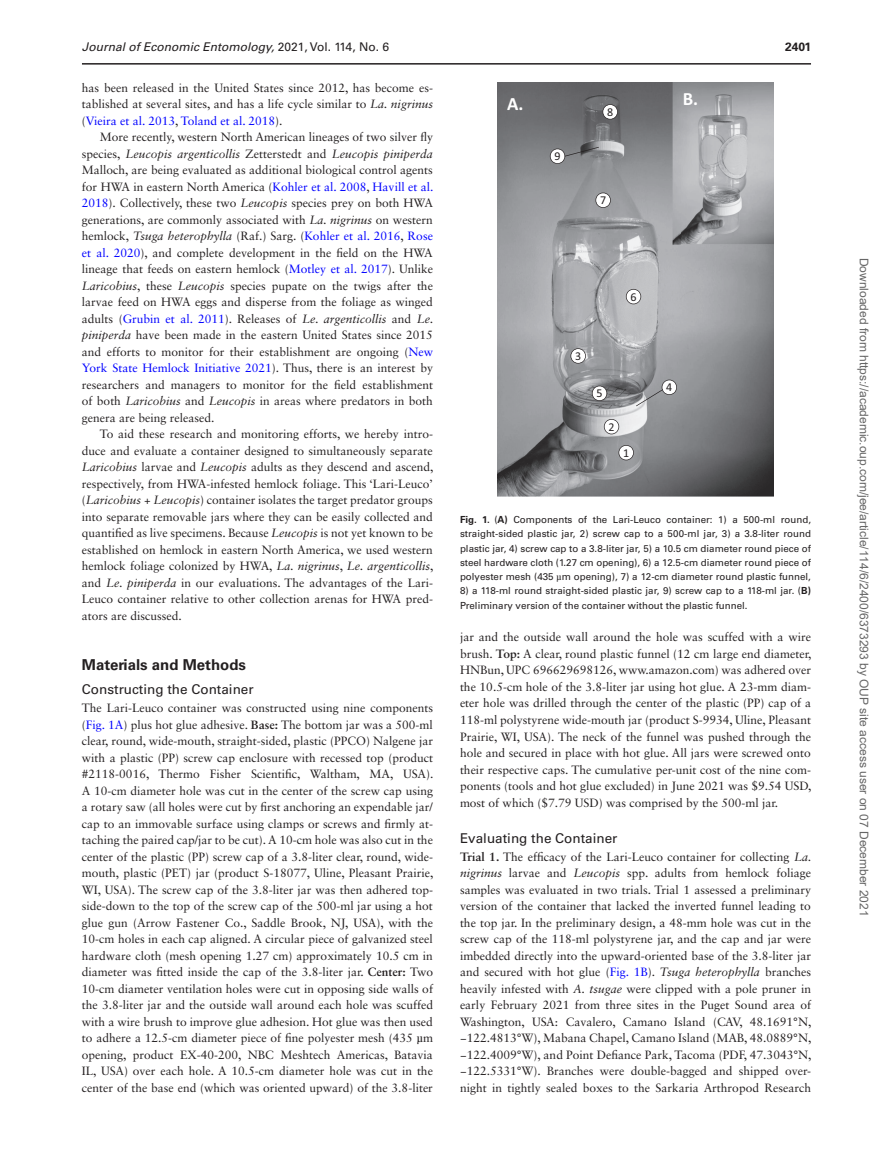
<style>
.page{position:relative;width:893px;height:1174px;background:#fff}
.page>*{position:absolute;margin:0;border:0;box-sizing:border-box;transform-origin:0 0}
.t1{font:700 18.75px "Calibri";color:#fff}
.t2{font:700 15px "Univers LT Std";color:#231f20}
.t3{font:13.5px "Univers LT Std";color:#231f20}
.t4{font:12px/16.5px "Sabon LT Std";color:#231f20;text-align:justify}
.t5{font:12px "Arial";color:#666}
.t6{font:italic 12px "Univers LT Std";color:#231f20}
.t7{font:12px "Calibri";color:#231f20}
.t8{font:700 12px "Univers LT Std";color:#231f20}
.t9{font:9.75px/14.2px "Univers LT Std";color:#231f20;text-align:justify}
.s1{font-style:normal}
.s2{font-style:italic}
.s3{color:#00f}
.s4{font-weight:700}
.s5{font-family:"Gandhari Unicode"}
</style>
<div class="page">
<hr style="left:82px;top:63px;width:729px;height:2px;background:#231f20">
<img style="left:497px;top:82px;width:277px;height:414px">
<svg style="left:618px;top:445px;width:16px;height:15px"></svg>
<svg style="left:604px;top:419px;width:15px;height:15px"></svg>
<svg style="left:592px;top:385px;width:15px;height:16px"></svg>
<svg style="left:570px;top:348px;width:16px;height:15px"></svg>
<svg style="left:626px;top:289px;width:15px;height:15px"></svg>
<svg style="left:595px;top:192px;width:16px;height:16px"></svg>
<svg style="left:602px;top:104px;width:16px;height:15px"></svg>
<svg style="left:636px;top:379px;width:41px;height:27px"></svg>
<svg style="left:550px;top:147px;width:49px;height:17px"></svg>
<p class="t6" style="left:82px;top:40px;width:309px">Journal of Economic Entomology, <span class="s1">2021, Vol. 114, No. 6</span></p>
<p class="t8" style="left:785px;top:40px;width:28px">2401</p>
<p class="t4" style="left:82px;top:79px;width:353px">has been released in the United States since 2012, has become es&shy;tablished at several sites, and has a life cycle similar to <span class="s2">La. nigrinus </span>(<span class="s3">Vieira et al. 2013</span>, <span class="s3">Toland et al. 2018</span>).</p>
<p class="t4" style="left:82px;top:129px;width:353px;text-indent:18px">More recently, western North American lineages of two silver fly species, <span class="s2">Leucopis argenticollis</span> Zetterstedt and <span class="s2">Leucopis piniperda </span>Malloch, are being evaluated as additional biological control agents for HWA in eastern North America (<span class="s3">Kohler et al. 2008</span>, <span class="s3">Havill et al.<br>2018</span>). Collectively, these two <span class="s2">Leucopis</span> species prey on both HWA generations, are commonly associated with <span class="s2">La. nigrinus</span> on western hemlock, <span class="s2">Tsuga heterophylla</span> (Raf.) Sarg. (<span class="s3">Kohler et al. 2016</span>, <span class="s3">Rose et al. 2020</span>), and complete development in the field on the HWA lineage that feeds on eastern hemlock (<span class="s3">Motley et al. 2017</span>). Unlike <span class="s2">Laricobius</span>, these <span class="s2">Leucopis</span> species pupate on the twigs after the larvae feed on HWA eggs and disperse from the foliage as winged adults (<span class="s3">Grubin et al. 2011</span>). Releases of <span class="s2">Le. argenticollis</span> and <span class="s2">Le. piniperda</span> have been made in the eastern United States since 2015 and efforts to monitor for their establishment are ongoing (<span class="s3">New York State Hemlock Initiative 2021</span>). Thus, there is an interest by researchers and managers to monitor for the field establishment of both <span class="s2">Laricobius</span> and <span class="s2">Leucopis</span> in areas where predators in both genera are being released.</p>
<p class="t4" style="left:82px;top:426px;width:353px;text-indent:18px">To aid these research and monitoring efforts, we hereby intro&shy;duce and evaluate a container designed to simultaneously separate <span class="s2">Laricobius</span> larvae and <span class="s2">Leucopis</span> adults as they descend and ascend, respectively, from HWA-infested hemlock foliage. This ‘Lari-Leuco’ (<span class="s2">Laricobius</span> + <span class="s2">Leucopis</span>) container isolates the target predator groups into separate removable jars where they can be easily collected and quantified as live specimens. Because <span class="s2">Leucopis</span> is not yet known to be established on hemlock in eastern North America, we used western hemlock foliage colonized by HWA, <span class="s2">La. nigrinus</span>, <span class="s2">Le. argenticollis</span>, and <span class="s2">Le. piniperda</span> in our evaluations. The advantages of the Lari-Leuco container relative to other collection arenas for HWA pred&shy;ators are discussed.</p>
<p class="t2" style="left:82px;top:656px;width:166px">Materials and Methods</p>
<p class="t3" style="left:82px;top:681px;width:173px">Constructing the Container</p>
<p class="t4" style="left:82px;top:699px;width:353px">The Lari-Leuco container was constructed using nine components (<span class="s3">Fig. 1A</span>) plus hot glue adhesive. <span class="s4">Base:</span> The bottom jar was a 500-ml clear, round, wide-mouth, straight-sided, plastic (PPCO) Nalgene jar with a plastic (PP) screw cap enclosure with recessed top (product #2118-0016, Thermo Fisher Scientific, Waltham, MA, USA).<br>A 10-cm diameter hole was cut in the center of the screw cap using a rotary saw (all holes were cut by first anchoring an expendable jar/ cap to an immovable surface using clamps or screws and firmly at&shy;taching the paired cap/jar to be cut). A 10-cm hole was also cut in the center of the plastic (PP) screw cap of a 3.8-liter clear, round, wide&shy;mouth, plastic (PET) jar (product S-18077, Uline, Pleasant Prairie, WI, USA). The screw cap of the 3.8-liter jar was then adhered top&shy;side-down to the top of the screw cap of the 500-ml jar using a hot glue gun (Arrow Fastener Co., Saddle Brook, NJ, USA), with the 10-cm holes in each cap aligned. A circular piece of galvanized steel hardware cloth (mesh opening 1.27 cm) approximately 10.5 cm in diameter was fitted inside the cap of the 3.8-liter jar. <span class="s4">Center:</span> Two 10-cm diameter ventilation holes were cut in opposing side walls of the 3.8-liter jar and the outside wall around each hole was scuffed with a wire brush to improve glue adhesion. Hot glue was then used to adhere a 12.5-cm diameter piece of fine polyester mesh (435 <span class="s5">µ</span>m opening, product EX-40-200, NBC Meshtech Americas, Batavia IL, USA) over each hole. A 10.5-cm diameter hole was cut in the center of the base end (which was oriented upward) of the 3.8-liter</p>
<h1 class="t1" style="left:683px;top:85px;width:17px">B.</h1>
<h1 class="t1" style="left:507px;top:91px;width:18px">A.</h1>
<p class="t7" style="left:607px;top:104px;width:8px">8</p>
<p class="t7" style="left:554px;top:148px;width:8px">9</p>
<p class="t7" style="left:600px;top:192px;width:8px">7</p>
<p class="t7" style="left:630px;top:288px;width:8px">6</p>
<p class="t7" style="left:575px;top:348px;width:8px">3</p>
<p class="t7" style="left:666px;top:379px;width:8px">4</p>
<p class="t7" style="left:596px;top:385px;width:8px">5</p>
<p class="t7" style="left:608px;top:418px;width:8px">2</p>
<p class="t7" style="left:623px;top:444px;width:8px">1</p>
<p class="t9" style="left:460px;top:512px;width:353px"><span class="s4">Fig. 1.</span> (<span class="s4">A)</span> Components of the Lari-Leuco container: 1) a 500-ml round, straight-sided plastic jar, 2) screw cap to a 500-ml jar, 3) a 3.8-liter round plastic jar, 4) screw cap to a 3.8-liter jar, 5) a 10.5 cm diameter round piece of steel hardware cloth (1.27 cm opening), 6) a 12.5-cm diameter round piece of polyester mesh (435 <span class="s5">µ</span>m opening), 7) a 12-cm diameter round plastic funnel,</p>
<p class="t9" style="left:460px;top:584px;width:352px">8) a 118-ml round straight-sided plastic jar, 9) screw cap to a 118-ml jar. (<span class="s4">B)<br></span>Preliminary version of the container without the plastic funnel.</p>
<p class="t4" style="left:460px;top:629px;width:353px">jar and the outside wall around the hole was scuffed with a wire brush. <span class="s4">Top:</span> A clear, round plastic funnel (12 cm large end diameter, HNBun, UPC 696629698126, www.amazon.com) was adhered over the 10.5-cm hole of the 3.8-liter jar using hot glue. A 23-mm diam&shy;eter hole was drilled through the center of the plastic (PP) cap of a 118-ml polystyrene wide-mouth jar (product S-9934, Uline, Pleasant Prairie, WI, USA). The neck of the funnel was pushed through the hole and secured in place with hot glue. All jars were screwed onto their respective caps. The cumulative per-unit cost of the nine com&shy;ponents (tools and hot glue excluded) in June 2021 was $9.54 USD, most of which ($7.79 USD) was comprised by the 500-ml jar.</p>
<p class="t3" style="left:460px;top:829px;width:159px">Evaluating the Container</p>
<p class="t4" style="left:460px;top:848px;width:353px"><span class="s4">Trial 1.</span> The efficacy of the Lari-Leuco container for collecting <span class="s2">La. nigrinus</span> larvae and <span class="s2">Leucopis</span> spp. adults from hemlock foliage samples was evaluated in two trials. Trial 1 assessed a preliminary version of the container that lacked the inverted funnel leading to the top jar. In the preliminary design, a 48-mm hole was cut in the screw cap of the 118-ml polystyrene jar, and the cap and jar were imbedded directly into the upward-oriented base of the 3.8-liter jar and secured with hot glue (<span class="s3">Fig. 1B</span>). <span class="s2">Tsuga heterophylla</span> branches heavily infested with <span class="s2">A. tsugae</span> were clipped with a pole pruner in early February 2021 from three sites in the Puget Sound area of Washington, USA: Cavalero, Camano Island (CAV, 48.1691°N, −122.4813°W), Mabana Chapel, Camano Island (MAB, 48.0889°N, −122.4009°W), and Point Defiance Park, Tacoma (PDF, 47.3043°N, −122.5331°W). Branches were double-bagged and shipped over&shy;night in tightly sealed boxes to the Sarkaria Arthropod Research</p>
<p class="t5" style="left:868px;top:257px;width:660px;rotate:90deg">Downloaded from https://academic.oup.com/jee/article/114/6/2400/6373293 by OUP site access user on 07 December 2021</p>
</div>
